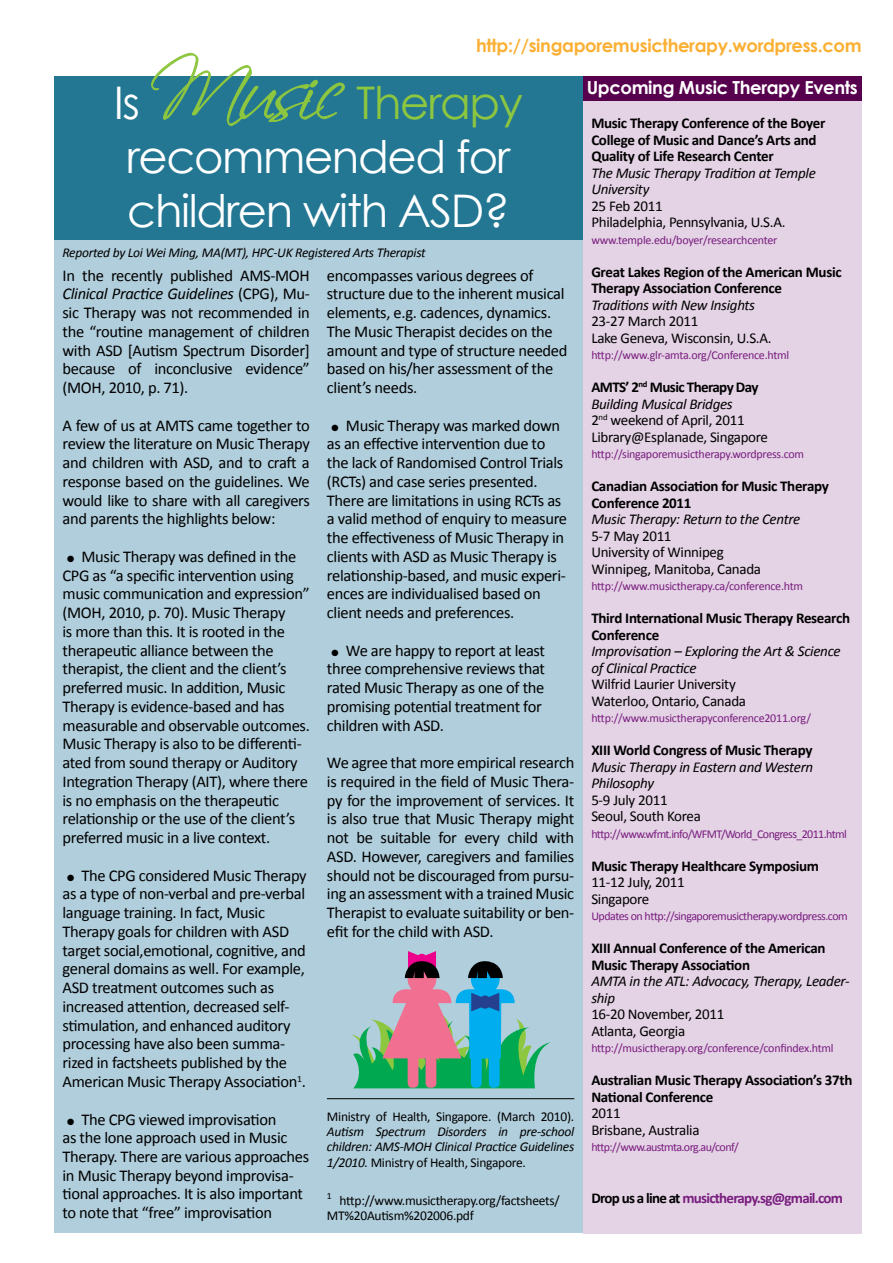
<style>
.page{position:relative;width:893px;height:1263px;background:#fff}
.page>*{position:absolute;margin:0;border:0;box-sizing:border-box;transform-origin:0 0}
.t1{font:45px/54px "Century Gothic";letter-spacing:-.03em;color:#fff}
.t2{font:700 18px "Century Gothic";letter-spacing:-.02em;color:#fbb034}
.t3{font:700 18px "Century Gothic";letter-spacing:-.02em;color:#fff}
.t4{font:16.5px/18.8px "Calibri";letter-spacing:-.02em;color:#000}
.t5{font:700 15px/16.5px "Calibri";letter-spacing:-.02em;color:#000}
.t6{font:15px/16.5px "Calibri";letter-spacing:-.02em;color:#000}
.t7{font:italic 15px/16.5px "Calibri";letter-spacing:-.02em;color:#000}
.t8{font:700 15px "Calibri";letter-spacing:-.05em;color:#781d7e}
.t9{font:13.5px/15px "Calibri";letter-spacing:-.02em;color:#000}
.t10{font:italic 13.5px/15px "Calibri";letter-spacing:-.02em;color:#000}
.t11{font:12px "Calibri";letter-spacing:-.03em;color:#781d7e}
.t12{font:12px "Calibri";letter-spacing:-.05em;color:#781d7e}
.s1{font-family:"Scriptina";font-size:82.5px;color:#8dc63f}
.s2{color:#8dc63f}
.s3{font-weight:700}
.s4{font-style:italic}
.s5{color:#000}
</style>
<div class="page">
<div style="left:583px;top:101px;width:279px;height:1132px;background:#e4d2e5"></div>
<div style="left:583px;top:76px;width:279px;height:25px;background:#56004e"></div>
<div style="left:54px;top:238px;width:529px;height:995px;background:#b1cedc"></div>
<div style="left:54px;top:76px;width:529px;height:164px;background:#237793"></div>
<svg style="left:151px;top:53px;width:194px;height:73px"></svg>
<hr style="left:327px;top:1098px;width:247px;height:1px;background:#000">
<div style="left:408px;top:965px;width:28px;height:29px;background:#f16f91;border-radius:50%"></div>
<svg style="left:404px;top:951px;width:36px;height:29px"></svg>
<div style="left:471px;top:965px;width:29px;height:29px;background:#00aeef;border-radius:50%"></div>
<svg style="left:351px;top:988px;width:200px;height:100px"></svg>
<svg style="left:468px;top:961px;width:35px;height:19px"></svg>
<p class="t2" style="left:476px;top:35px;width:387px">http://singaporemusictherapy.wordpress.com</p>
<p class="t3" style="left:587px;top:76px;width:273px">Upcoming Music Therapy Events</p>
<h1 class="t1" style="left:114px;top:75px;width:411px">Is <span class="s1">Music</span> <span class="s2">Therapy </span>recommended for children with ASD?</h1>
<p class="t10" style="left:62px;top:244px;width:365px">Reported by Loi Wei Ming, MA(MT), HPC-UK Registered Arts Therapist</p>
<p class="t5" style="left:591px;top:114px;width:236px">Music Therapy Conference of the Boyer<br>College of Music and Dance’s Arts and<br>Quality of Life Research Center</p>
<p class="t7" style="left:591px;top:164px;width:226px">The Music Therapy Tradition at Temple<br>University</p>
<p class="t6" style="left:591px;top:197px;width:196px">25 Feb 2011<br>Philadelphia, Pennsylvania, U.S.A.</p>
<p class="t11" style="left:591px;top:232px;width:188px">www.temple.edu/boyer/researchcenter</p>
<p class="t5" style="left:591px;top:263px;width:252px">Great Lakes Region of the American Music<br>Therapy Association Conference</p>
<p class="t7" style="left:591px;top:296px;width:165px">Traditions with New Insights</p>
<p class="t6" style="left:591px;top:312px;width:182px">23-27 March 2011<br>Lake Geneva, Wisconsin, U.S.A.</p>
<p class="t11" style="left:591px;top:348px;width:199px">http://www.glr-amta.org/Conference.html</p>
<p class="t6" style="left:591px;top:378px;width:178px"><span class="s3">AMTS’ 2</span><sup>nd</sup> <span class="s3">Music Therapy Day<br></span><span class="s4">Building Musical Bridges<br></span>2<sup>nd</sup> weekend of April, 2011<br>Library@Esplanade, Singapore</p>
<p class="t11" style="left:591px;top:447px;width:214px">http://singaporemusictherapy.wordpress.com</p>
<p class="t5" style="left:591px;top:477px;width:239px">Canadian Association for Music Therapy<br>Conference 2011</p>
<p class="t7" style="left:591px;top:510px;width:211px">Music Therapy: Return to the Centre</p>
<p class="t6" style="left:591px;top:527px;width:171px">5-7 May 2011<br>University of Winnipeg<br>Winnipeg, Manitoba, Canada</p>
<p class="t11" style="left:591px;top:579px;width:213px">http://www.musictherapy.ca/conference.htm</p>
<p class="t5" style="left:591px;top:609px;width:260px">Third International Music Therapy Research<br>Conference</p>
<p class="t7" style="left:591px;top:642px;width:251px">Improvisation – Exploring the Art &amp; Science of Clinical Practice</p>
<p class="t6" style="left:591px;top:675px;width:156px">Wilfrid Laurier University<br>Waterloo, Ontario, Canada</p>
<p class="t11" style="left:591px;top:711px;width:221px">http://www.musictherapyconference2011.org/</p>
<p class="t5" style="left:591px;top:741px;width:223px">XIII World Congress of Music Therapy</p>
<p class="t7" style="left:591px;top:758px;width:223px">Music Therapy in Eastern and Western<br>Philosophy</p>
<p class="t6" style="left:591px;top:791px;width:111px">5-9 July 2011<br>Seoul, South Korea</p>
<p class="t12" style="left:591px;top:826px;width:257px">http://www.wfmt.info/WFMT/World_Congress_2011.html</p>
<p class="t5" style="left:591px;top:857px;width:229px">Music Therapy Healthcare Symposium</p>
<p class="t6" style="left:591px;top:873px;width:95px">11-12 July, 2011<br>Singapore</p>
<p class="t11" style="left:591px;top:909px;width:258px">Updates on http://singaporemusictherapy.wordpress.com</p>
<p class="t5" style="left:591px;top:939px;width:236px">XIII Annual Conference of the American<br>Music Therapy Association</p>
<p class="t7" style="left:591px;top:972px;width:260px">AMTA in the ATL: Advocacy, Therapy, Leader&shy;ship</p>
<p class="t6" style="left:591px;top:1005px;width:135px">16-20 November, 2011<br>Atlanta, Georgia</p>
<p class="t11" style="left:591px;top:1041px;width:244px">http://musictherapy.org/conference/confindex.html</p>
<p class="t5" style="left:591px;top:1071px;width:263px">Australian Music Therapy Association’s 37th<br>National Conference</p>
<p class="t6" style="left:591px;top:1104px;width:110px">2011<br>Brisbane, Australia</p>
<p class="t12" style="left:591px;top:1140px;width:149px">http://www.austmta.org.au/conf/</p>
<p class="t8" style="left:591px;top:1189px;width:253px"><span class="s5">Drop us a line at</span> musictherapy.sg@gmail.com</p>
<p class="t4" style="left:327px;top:265px;width:242px">encompasses various degrees of structure due to the inherent musical elements, e.g. cadences, dynamics.<br>The Music Therapist decides on the amount and type of structure needed based on his/her assessment of the client’s needs.</p>
<p class="t4" style="left:327px;top:415px;width:242px">● Music Therapy was marked down as an effective intervention due to the lack of Randomised Control Trials (RCTs) and case series presented.<br>There are limitations in using RCTs as a valid method of enquiry to measure the effectiveness of Music Therapy in clients with ASD as Music Therapy is relationship-based, and music experi&shy;ences are individualised based on client needs and preferences.</p>
<p class="t4" style="left:327px;top:640px;width:220px">● We are happy to report at least three comprehensive reviews that rated Music Therapy as one of the promising potential treatment for children with ASD.</p>
<p class="t4" style="left:327px;top:752px;width:249px;text-align:justify">We agree that more empirical research is required in the field of Music Thera&shy;py for the improvement of services. It is also true that Music Therapy might not be suitable for every child with ASD. However, caregivers and families should not be discouraged from pursu&shy;ing an assessment with a trained Music Therapist to evaluate suitability or ben&shy;efit for the child with ASD.</p>
<p class="t4" style="left:63px;top:265px;width:249px;text-align:justify">In the recently published AMS-MOH <span class="s4">Clinical Practice Guidelines</span> (CPG), Mu&shy;sic Therapy was not recommended in the “routine management of children with ASD [Autism Spectrum Disorder] because of inconclusive evidence” (MOH, 2010, p. 71).</p>
<p class="t4" style="left:63px;top:415px;width:249px;text-align:justify">A few of us at AMTS came together to review the literature on Music Therapy and children with ASD, and to craft a response based on the guidelines. We would like to share with all caregivers and parents the highlights below:</p>
<p class="t4" style="left:63px;top:546px;width:249px">● Music Therapy was defined in the CPG as “a specific intervention using music communication and expression” (MOH, 2010, p. 70). Music Therapy<br>is more than this. It is rooted in the therapeutic alliance between the therapist, the client and the client’s preferred music. In addition, Music Therapy is evidence-based and has measurable and observable outcomes.<br>Music Therapy is also to be differenti&shy;ated from sound therapy or Auditory Integration Therapy (AIT), where there is no emphasis on the therapeutic relationship or the use of the client’s preferred music in a live context.</p>
<p class="t4" style="left:63px;top:865px;width:246px">● The CPG considered Music Therapy as a type of non-verbal and pre-verbal language training. In fact, Music Therapy goals for children with ASD target social,emotional, cognitive, and general domains as well. For example, ASD treatment outcomes such as increased attention, decreased self&shy;stimulation, and enhanced auditory processing have also been summa&shy;rized in factsheets published by the American Music Therapy Association<sup>1</sup>.</p>
<p class="t4" style="left:63px;top:1109px;width:248px">● The CPG viewed improvisation<br>as the lone approach used in Music Therapy. There are various approaches in Music Therapy beyond improvisa&shy;tional approaches. It is also important to note that “free” improvisation</p>
<p class="t9" style="left:327px;top:1108px;width:249px">Ministry of Health, Singapore. (March 2010).</p>
<p class="t10" style="left:327px;top:1123px;width:249px">Autism Spectrum Disorders in pre-school children: AMS-MOH Clinical Practice Guidelines</p>
<p class="t9" style="left:327px;top:1154px;width:201px"><span class="s4">1/2010.</span> Ministry of Health, Singapore.</p>
<p class="t9" style="left:327px;top:1192px;width:234px"><sup>1</sup> http://www.musictherapy.org/factsheets/<br>MT%20Autism%202006.pdf</p>
</div>
